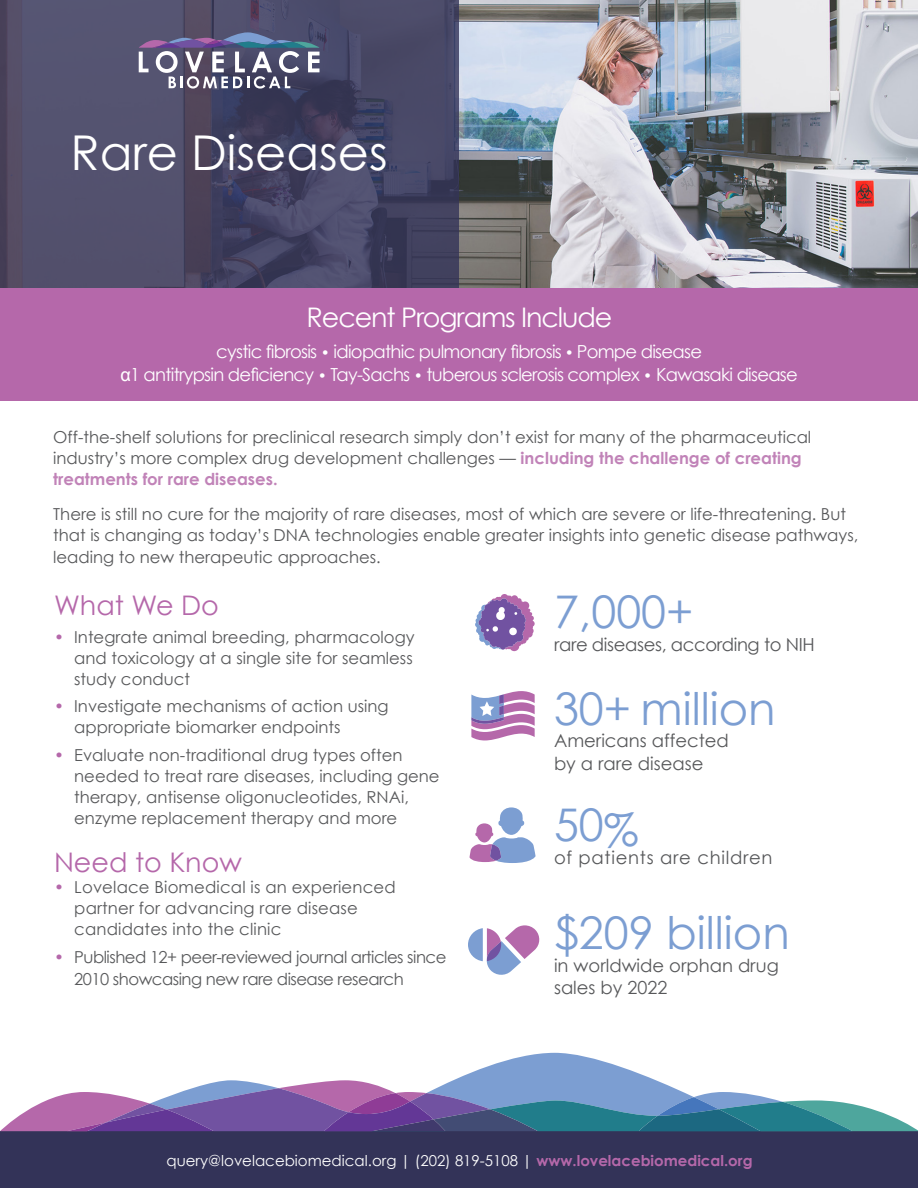
<style>
.page{position:relative;width:918px;height:1188px;background:#fff}
.page>*{position:absolute;margin:0;border:0;box-sizing:border-box;transform-origin:0 0}
.t1{font:48px "Century Gothic";color:#fff}
.t2{font:45px "Century Gothic";color:#7c9ed2}
.t3{font:27px "Century Gothic";letter-spacing:-.04em;color:#fff}
.t4{font:27px "Century Gothic";color:#b568aa}
.t5{font:18px/22.5px "Century Gothic";letter-spacing:-.04em;color:#fff;text-align:center}
.t6{font:18px/22.5px "Century Gothic";color:#57585a}
.t7{font:18px "Century Gothic";letter-spacing:-.02em;color:#57585a}
.t8{font:18px "Century Gothic";letter-spacing:.04em;color:#57585a}
.t9{font:16.5px/21px "Century Gothic";color:#57585a}
.t10{font:16.5px/21px "Century Gothic";color:#58595b}
.t11{font:16.5px/21.6px "Century Gothic";letter-spacing:-.03em;color:#58595b}
.t12{font:15px "Century Gothic";color:#fff}
.s1{font-size:15px}
.s2{font-family:"Arial"}
.s3{font-weight:700;color:#c183b8}
.s4{color:#b568aa}
.s5{font-weight:700;color:#b568aa}
</style>
<div class="page">
<img style="left:459px;top:0;width:459px;height:289px">
<svg style="left:0;top:0;width:459px;height:289px;background:#4b4967"></svg>
<div style="left:0;top:289px;width:918px;height:112px;background:#b568aa"></div>
<div style="left:0;top:1131px;width:918px;height:57px;background:#333358"></div>
<svg style="left:0;top:1053px;width:918px;height:78px"></svg>
<svg style="left:139px;top:32px;width:181px;height:57px;background:#70708c"></svg>
<svg style="left:471px;top:691px;width:64px;height:49px"></svg>
<svg style="left:468px;top:925px;width:72px;height:50px"></svg>
<svg style="left:475px;top:594px;width:60px;height:57px"></svg>
<svg style="left:470px;top:807px;width:66px;height:56px"></svg>
<p class="t1" style="left:71px;top:124px;width:319px">Rare Diseases</p>
<p class="t3" style="left:307px;top:301px;width:307px">Recent Programs Include</p>
<p class="t5" style="left:120px;top:340px;width:679px">cystic fibrosis <span class="s1">•</span> idiopathic pulmonary fibrosis <span class="s1">•</span> Pompe disease<br><span class="s2">α</span>1 antitrypsin deficiency <span class="s1">•</span> Tay-Sachs <span class="s1">•</span> tuberous sclerosis complex <span class="s1">•</span> Kawasaki disease</p>
<p class="t9" style="left:53px;top:427px;width:759px">Off-the-shelf solutions for preclinical research simply don’t exist for many of the pharmaceutical industry’s more complex drug development challenges — <span class="s3">including the challenge of creating treatments for rare diseases.</span></p>
<p class="t9" style="left:53px;top:503px;width:807px">There is still no cure for the majority of rare diseases, most of which are severe or life-threatening. But that is changing as today’s DNA technologies enable greater insights into genetic disease pathways,</p>
<p class="t9" style="left:53px;top:547px;width:329px">leading to new therapeutic approaches.</p>
<p class="t4" style="left:54px;top:589px;width:166px">What We Do</p>
<p class="t10" style="left:74px;top:626px;width:342px;text-align:justify;text-indent:-20px"><span class="s4">•</span> Integrate animal breeding, pharmacology and toxicology at a single site for seamless study conduct</p>
<p class="t10" style="left:74px;top:696px;width:316px;text-indent:-20px"><span class="s4">•</span> Investigate mechanisms of action using appropriate biomarker endpoints</p>
<p class="t10" style="left:74px;top:744px;width:367px;text-indent:-20px"><span class="s4">•</span> Evaluate non-traditional drug types often needed to treat rare diseases, including gene therapy, antisense oligonucleotides, RNAi, enzyme replacement therapy and more</p>
<p class="t4" style="left:54px;top:846px;width:189px">Need to Know</p>
<p class="t10" style="left:74px;top:876px;width:323px;text-indent:-20px"><span class="s4">•</span> Lovelace Biomedical is an experienced partner for advancing rare disease candidates into the clinic</p>
<p class="t11" style="left:74px;top:946px;width:374px;text-indent:-20px"><span class="s4">•</span> Published 12+ peer-reviewed journal articles since<br>2010 showcasing new rare disease research</p>
<p class="t2" style="left:554px;top:585px;width:141px">7,000+</p>
<p class="t7" style="left:554px;top:633px;width:262px">rare diseases, according to NIH</p>
<p class="t2" style="left:554px;top:681px;width:223px">30+ million</p>
<p class="t6" style="left:554px;top:729px;width:176px">Americans affected by a rare disease</p>
<p class="t2" style="left:554px;top:798px;width:86px">50%</p>
<p class="t8" style="left:554px;top:846px;width:220px">of patients are children</p>
<p class="t2" style="left:554px;top:905px;width:237px">$209 billion</p>
<p class="t6" style="left:554px;top:954px;width:226px">in worldwide orphan drug sales by 2022</p>
<p class="t12" style="left:167px;top:1152px;width:588px">query@lovelacebiomedical.org | (202) 819-5108 | <span class="s5">www.lovelacebiomedical.org</span></p>
</div>
